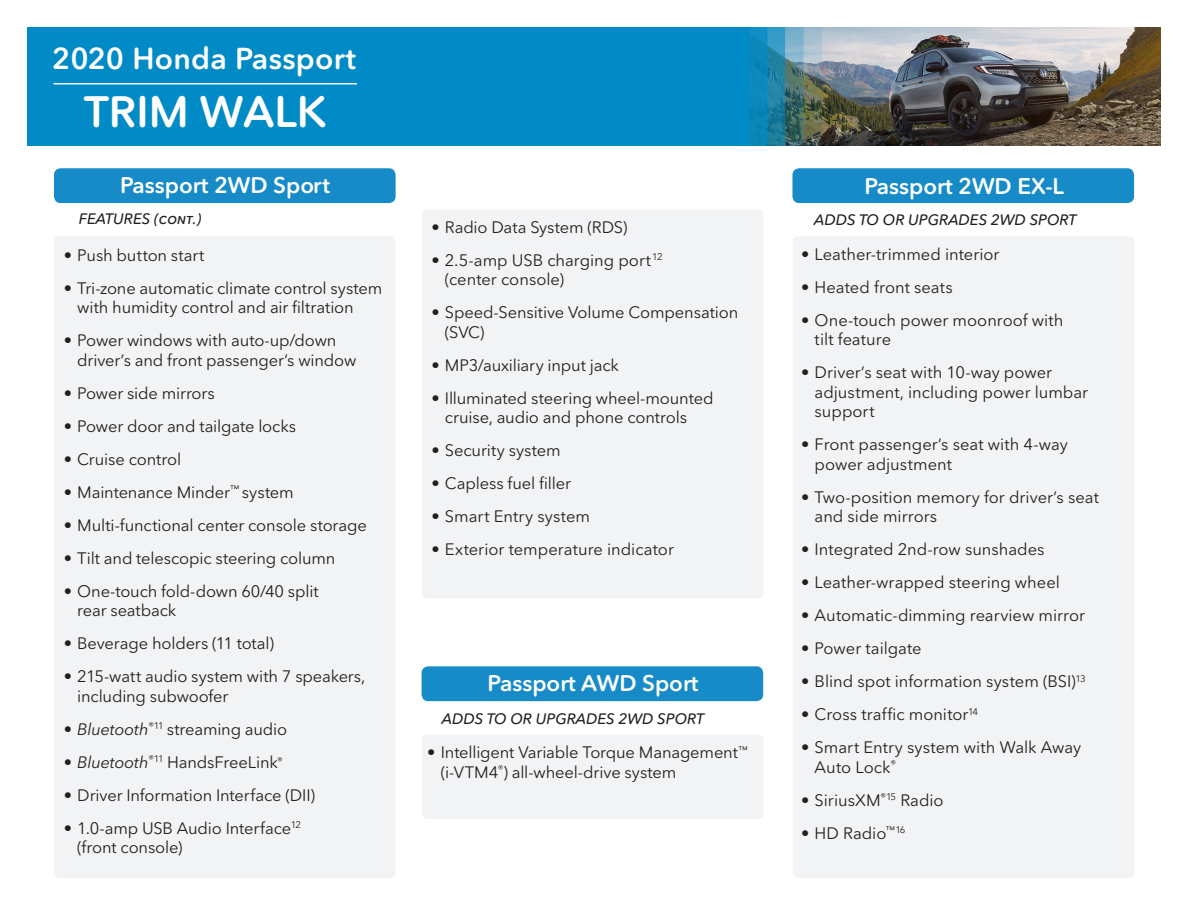
<style>
.page{position:relative;width:1188px;height:918px;background:#fff}
.page>*{position:absolute;margin:0;border:0;box-sizing:border-box;transform-origin:0 0}
.t1{font:600 43.5px "Avenir Next Rounded Std";letter-spacing:.005em;color:#fff}
.t2{font:600 30px "Avenir Next Rounded Std";letter-spacing:.01em;color:#fff}
.t3{font:600 22.5px "Avenir Next Rounded Std";color:#fff}
.t4{font:16.5px/19.5px "Avenir Next Rounded Std";letter-spacing:-.005em;color:#231f20}
.t5{font:15px "Avenir Next Rounded Std Med It";color:#231f20}
.s1{font-style:italic}
</style>
<div class="page">
<div style="left:422px;top:666px;width:341px;height:35px;background:#178bc7;border-radius:7px"></div>
<div style="left:792px;top:168px;width:342px;height:35px;background:#178bc7;border-radius:7px"></div>
<div style="left:422px;top:735px;width:342px;height:84px;background:#f2f3f4;border-radius:5px"></div>
<div style="left:422px;top:210px;width:342px;height:388px;background:#f2f3f4;border-radius:5px"></div>
<div style="left:793px;top:236px;width:341px;height:642px;background:#f2f3f4;border-radius:5px"></div>
<div style="left:54px;top:236px;width:342px;height:642px;background:#f2f3f4;border-radius:5px"></div>
<div style="left:54px;top:168px;width:342px;height:35px;background:#178bc7;border-radius:7px"></div>
<img style="left:27px;top:27px;width:1134px;height:119px">
<hr style="left:54px;top:83px;width:303px;height:1px;background:#fff">
<p class="t2" style="left:52px;top:41px;width:306px">2020 Honda Passport</p>
<p class="t1" style="left:84px;top:86px;width:244px">TRIM WALK</p>
<p class="t3" style="left:120px;top:171px;width:211px">Passport 2WD Sport</p>
<p class="t5" style="left:79px;top:210px;width:124px">FEATURES (cont.)</p>
<p class="t4" style="left:64px;top:246px;width:142px">• Push button start</p>
<p class="t4" style="left:77px;top:279px;width:307px;text-indent:-14px">• Tri-zone automatic climate control system with humidity control and air filtration</p>
<p class="t4" style="left:77px;top:331px;width:281px;text-indent:-14px">• Power windows with auto-up/down driver’s and front passenger’s window</p>
<p class="t4" style="left:64px;top:384px;width:153px">• Power side mirrors</p>
<p class="t4" style="left:64px;top:417px;width:234px">• Power door and tailgate locks</p>
<p class="t4" style="left:64px;top:450px;width:119px">• Cruise control</p>
<p class="t4" style="left:64px;top:483px;width:232px">• Maintenance Minder<sup>™</sup> system</p>
<p class="t4" style="left:64px;top:516px;width:305px">• Multi-functional center console storage</p>
<p class="t4" style="left:64px;top:549px;width:273px">• Tilt and telescopic steering column</p>
<p class="t4" style="left:77px;top:582px;width:243px;text-indent:-14px">• One-touch fold-down 60/40 split rear seatback</p>
<p class="t4" style="left:64px;top:634px;width:212px">• Beverage holders (11 total)</p>
<p class="t4" style="left:77px;top:667px;width:290px;text-indent:-14px">• 215-watt audio system with 7 speakers, including subwoofer</p>
<p class="t4" style="left:64px;top:720px;width:225px"><span class="s1">• Bluetooth</span><sup>®11</sup> streaming audio</p>
<p class="t4" style="left:64px;top:753px;width:221px"><span class="s1">• Bluetooth</span><sup>®11</sup> HandsFreeLink<sup>®</sup></p>
<p class="t4" style="left:64px;top:786px;width:253px">• Driver Information Interface (DII)</p>
<p class="t4" style="left:77px;top:819px;width:225px;text-indent:-14px">• 1.0-amp USB Audio Interface<sup>12 </sup>(front console)</p>
<p class="t4" style="left:431px;top:217px;width:198px">• Radio Data System (RDS)</p>
<p class="t4" style="left:445px;top:250px;width:219px;text-indent:-14px">• 2.5-amp USB charging port<sup>12 </sup>(center console)</p>
<p class="t4" style="left:445px;top:303px;width:295px;text-indent:-14px">• Speed-Sensitive Volume Compensation (SVC)</p>
<p class="t4" style="left:431px;top:355px;width:189px">• MP3/auxiliary input jack</p>
<p class="t4" style="left:445px;top:388px;width:270px;text-indent:-14px">• Illuminated steering wheel-mounted cruise, audio and phone controls</p>
<p class="t4" style="left:431px;top:441px;width:131px">• Security system</p>
<p class="t4" style="left:431px;top:474px;width:141px">• Capless fuel filler</p>
<p class="t4" style="left:431px;top:507px;width:160px">• Smart Entry system</p>
<p class="t4" style="left:431px;top:540px;width:244px">• Exterior temperature indicator</p>
<p class="t3" style="left:488px;top:669px;width:212px">Passport AWD Sport</p>
<p class="t5" style="left:442px;top:710px;width:264px">ADDS TO OR UPGRADES 2WD SPORT</p>
<p class="t4" style="left:441px;top:743px;width:308px;text-indent:-14px">• Intelligent Variable Torque Management<sup>™ </sup>(i-VTM4<sup>®</sup>) all-wheel-drive system</p>
<p class="t3" style="left:864px;top:172px;width:201px">Passport 2WD EX-L</p>
<p class="t5" style="left:814px;top:211px;width:264px">ADDS TO OR UPGRADES 2WD SPORT</p>
<p class="t4" style="left:801px;top:244px;width:200px">• Leather-trimmed interior</p>
<p class="t4" style="left:801px;top:277px;width:153px">• Heated front seats</p>
<p class="t4" style="left:815px;top:310px;width:250px;text-indent:-14px">• One-touch power moonroof with tilt feature</p>
<p class="t4" style="left:815px;top:363px;width:275px;text-indent:-14px">• Driver’s seat with 10-way power adjustment, including power lumbar support</p>
<p class="t4" style="left:815px;top:435px;width:255px;text-indent:-14px">• Front passenger’s seat with 4-way power adjustment</p>
<p class="t4" style="left:815px;top:487px;width:286px;text-indent:-14px">• Two-position memory for driver’s seat and side mirrors</p>
<p class="t4" style="left:801px;top:540px;width:245px">• Integrated 2nd-row sunshades</p>
<p class="t4" style="left:801px;top:573px;width:260px">• Leather-wrapped steering wheel</p>
<p class="t4" style="left:801px;top:606px;width:285px">• Automatic-dimming rearview mirror</p>
<p class="t4" style="left:801px;top:639px;width:122px">• Power tailgate</p>
<p class="t4" style="left:801px;top:672px;width:286px">• Blind spot information system (BSI)<sup>13</sup></p>
<p class="t4" style="left:801px;top:705px;width:179px">• Cross traffic monitor<sup>14</sup></p>
<p class="t4" style="left:815px;top:738px;width:268px;text-indent:-14px">• Smart Entry system with Walk Away<br>Auto Lock<sup>®</sup></p>
<p class="t4" style="left:801px;top:790px;width:144px">• SiriusXM<sup>®15</sup> Radio</p>
<p class="t4" style="left:801px;top:823px;width:106px">• HD Radio<sup>™16</sup></p>
</div>
